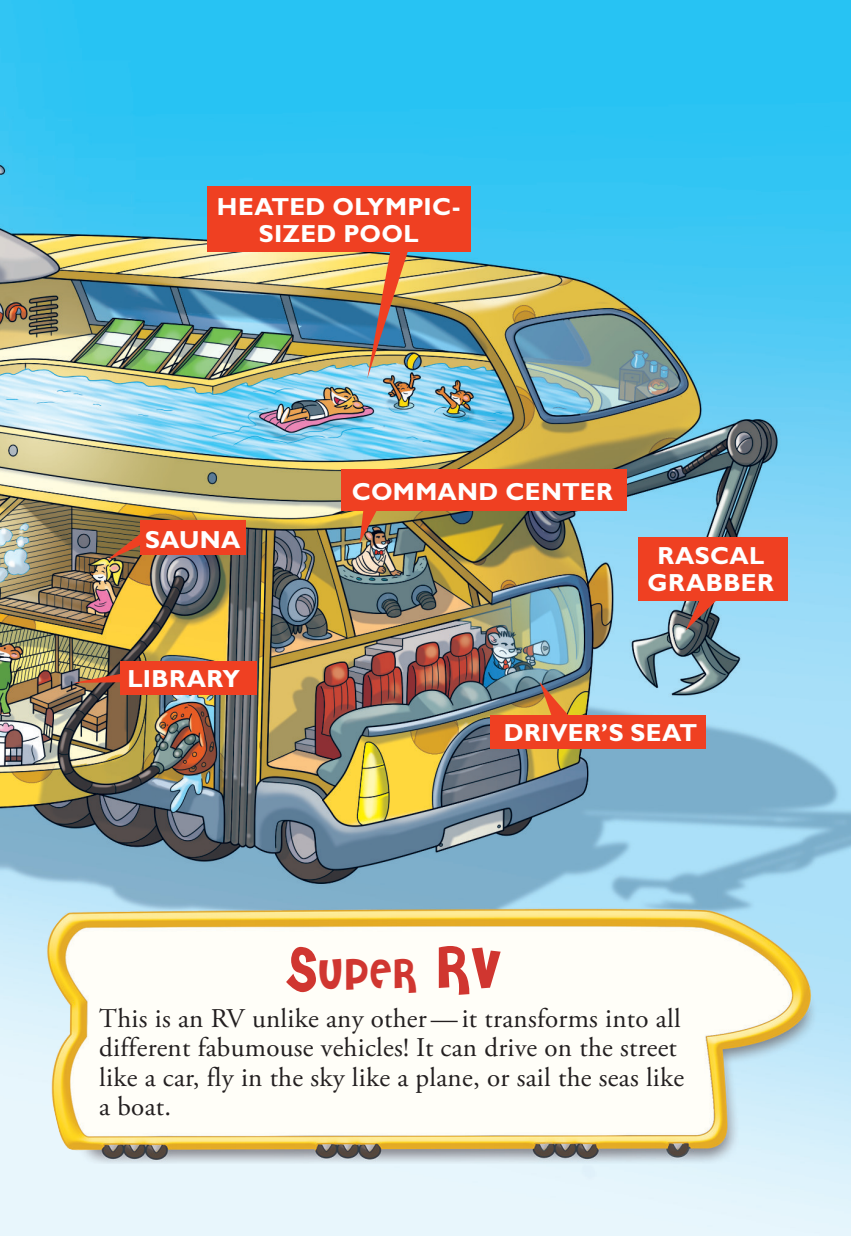
<style>
.page{position:relative;width:851px;height:1236px;background:#fff}
.page>*{position:absolute;margin:0;border:0;box-sizing:border-box;transform-origin:0 0}
.t1{font:42.52px "Cheri";color:#d03630}
.t2{font:27px/29.2px "Adobe Garamond Pro";letter-spacing:.01em;color:#231f20}
.t3{font:700 24.75px/27px "Gill Sans CE";letter-spacing:.01em;color:#fff;text-align:center}
.s1{font-size:60.75px}
</style>
<div class="page">
<img style="left:0;top:0;width:850px;height:1235px">
<img style="left:46px;top:907px;width:772px;height:256px">
<div style="left:207px;top:187px;width:263px;height:65px;background:#ef4022"></div>
<img style="left:367px;top:252px;width:42px;height:127px">
<div style="left:341px;top:469px;width:286px;height:41px;background:#ef4022"></div>
<svg style="left:359px;top:510px;width:23px;height:33px"></svg>
<div style="left:490px;top:715px;width:216px;height:33px;background:#ef4022"></div>
<svg style="left:539px;top:681px;width:32px;height:34px"></svg>
<div style="left:638px;top:537px;width:149px;height:63px;background:#ef4022"></div>
<svg style="left:685px;top:600px;width:35px;height:30px"></svg>
<div style="left:140px;top:520px;width:106px;height:34px;background:#ef4022"></div>
<svg style="left:107px;top:532px;width:36px;height:28px"></svg>
<div style="left:120px;top:661px;width:136px;height:33px;background:#ef4022"></div>
<svg style="left:73px;top:673px;width:47px;height:10px"></svg>
<p class="t3" style="left:217px;top:196px;width:245px">HEATED OLYMPIC-<br>SIZED POOL</p>
<p class="t3" style="left:145px;top:529px;width:97px">SAUNA</p>
<p class="t3" style="left:127px;top:668px;width:114px">LIBRARY</p>
<p class="t3" style="left:352px;top:480px;width:262px">COMMAND CENTER</p>
<p class="t3" style="left:647px;top:544px;width:128px">RASCAL<br>GRABBER</p>
<p class="t3" style="left:504px;top:721px;width:195px">DRIVER’S SEAT</p>
<h1 class="t1" style="left:285px;top:951px;width:215px"><span class="s1">S</span>UPER <span class="s1">RV</span></h1>
<p class="t2" style="left:99px;top:1006px;width:586px">This is an RV unlike any other—it transforms into all different fabumouse vehicles! It can drive on the street like a car, fly in the sky like a plane, or sail the seas like a boat.</p>
</div>
